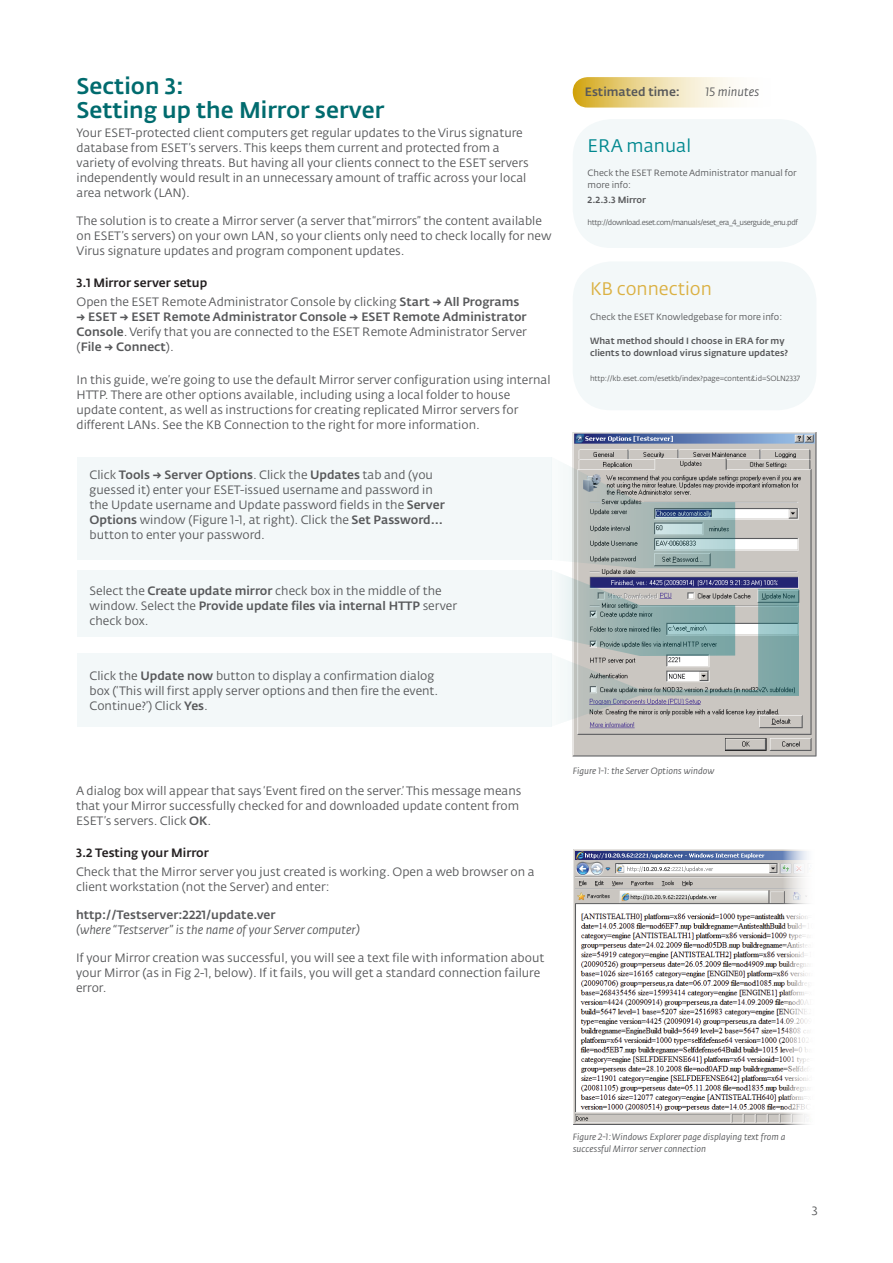
<style>
.page{position:relative;width:893px;height:1263px;background:#fff}
.page>*{position:absolute;margin:0;border:0;box-sizing:border-box;transform-origin:0 0}
.t1{font:500 22.5px/24px "Fedra Sans Alt Pro";color:#006b6e}
.t2{font:18px "Fedra Sans Alt Pro";color:#dbb143}
.t3{font:18px "Fedra Sans Alt Pro";color:#00888f}
.t4{font:12px/15px "Fedra Sans Alt Pro";color:#57585a}
.t5{font:500 12px/15px "Fedra Sans Alt Pro";color:#57585a;text-align:justify}
.t6{font:italic 12px "Fedra Sans Alt Pro";color:#57585a}
.t7{font:500 12px "Fedra Sans Alt Pro";color:#231f20}
.t8{font:italic 9px/12px "Fedra Sans Alt Pro";color:#57585a}
.t9{font:9px/12px "Fedra Sans Alt Pro";color:#57585a}
.t10{font:500 9px/12px "Fedra Sans Alt Pro";color:#57585a}
.t11{font:7.5px "Fedra Sans Alt Pro";letter-spacing:-.06em;color:#57585a}
.t12{font:7.5px "Fedra Sans Alt Pro";letter-spacing:-.02em;color:#57585a}
.s1{font-weight:500;color:#231f20}
.s2{font-weight:500}
.s3{font-weight:400}
</style>
<div class="page">
<div style="left:77px;top:457px;width:474px;height:103px;background:#f3f8f9"></div>
<div style="left:77px;top:570px;width:474px;height:67px;background:#f3f8f9"></div>
<div style="left:77px;top:653px;width:474px;height:74px;background:#f3f8f9"></div>
<div style="left:573px;top:119px;width:243px;height:129px;background:#f3f8f9;border-radius:38px"></div>
<img style="left:572px;top:432px;width:245px;height:324px">
<svg style="left:573px;top:77px;width:209px;height:31px"></svg>
<img style="left:573px;top:849px;width:237px;height:276px">
<svg style="left:551px;top:457px;width:248px;height:270px;background:#b0b9b9"></svg>
<div style="left:573px;top:261px;width:243px;height:149px;background:#f3f8f9;border-radius:38px"></div>
<h1 class="t1" style="left:77px;top:74px;width:309px">Section 3:<br>Setting up the Mirror server</h1>
<p class="t4" style="left:77px;top:126px;width:454px">Your ESET-protected client computers get regular updates to the Virus signature database from ESET’s servers. This keeps them current and protected from a variety of evolving threats. But having all your clients connect to the ESET servers independently would result in an unnecessary amount of traffic across your local area network (LAN).</p>
<p class="t4" style="left:77px;top:214px;width:476px">The solution is to create a Mirror server (a server that “mirrors” the content available on ESET’s servers) on your own LAN, so your clients only need to check locally for new<br>Virus signature updates and program component updates.</p>
<p class="t4" style="left:77px;top:273px;width:444px;line-height:19.2px"><span class="s1">3.1 Mirror server setup<br></span>Open the ESET Remote Administrator Console by clicking <span class="s2">Start → All Programs</span></p>
<p class="t5" style="left:77px;top:310px;width:452px">→ ESET → ESET Remote Administrator Console → ESET Remote Administrator Console<span class="s3">. Verify that you are connected to the ESET Remote Administrator Server (</span>File → Connect<span class="s3">).</span></p>
<p class="t4" style="left:77px;top:372px;width:476px">In this guide, we’re going to use the default Mirror server configuration using internal HTTP. There are other options available, including using a local folder to house update content, as well as instructions for creating replicated Mirror servers for different LANs. See the KB Connection to the right for more information.</p>
<p class="t4" style="left:90px;top:467px;width:357px">Click <span class="s2">Tools → Server Options</span>. Click the <span class="s2">Updates</span> tab and (you guessed it) enter your ESET-issued username and password in the Update username and Update password fields in the <span class="s2">Server Options</span> window (Figure 1-1, at right). Click the <span class="s2">Set Password... </span>button to enter your password.</p>
<p class="t4" style="left:90px;top:583px;width:369px">Select the <span class="s2">Create update mirror</span> check box in the middle of the window. Select the <span class="s2">Provide update files via internal HTTP</span> server check box.</p>
<p class="t4" style="left:90px;top:668px;width:350px">Click the <span class="s2">Update now</span> button to display a confirmation dialog box (‘This will first apply server options and then fire the event.<br>Continue?’) Click <span class="s2">Yes</span>.</p>
<p class="t4" style="left:76px;top:783px;width:447px">A dialog box will appear that says ‘Event fired on the server.’ This message means that your Mirror successfully checked for and downloaded update content from<br>ESET’s servers. Click <span class="s2">OK</span>.</p>
<p class="t7" style="left:76px;top:845px;width:134px">3.2 Testing your Mirror</p>
<p class="t4" style="left:76px;top:865px;width:460px">Check that the Mirror server you just created is working. Open a web browser on a client workstation (not the Server) and enter:</p>
<p class="t5" style="left:76px;top:907px;width:201px">http://Testserver:2221/update.ver</p>
<p class="t6" style="left:76px;top:922px;width:285px">(where “Testserver” is the name of your Server computer)</p>
<p class="t4" style="left:76px;top:950px;width:470px">If your Mirror creation was successful, you will see a text file with information about your Mirror (as in Fig 2-1, below). If it fails, you will get a standard connection failure error.</p>
<p class="t5" style="left:585px;top:84px;width:97px">Estimated time:</p>
<p class="t6" style="left:705px;top:84px;width:55px">15 minutes</p>
<h2 class="t3" style="left:588px;top:134px;width:105px">ERA manual</h2>
<p class="t9" style="left:588px;top:167px;width:211px">Check the ESET Remote Administrator manual for more info:</p>
<p class="t10" style="left:588px;top:194px;width:60px">2.2.3.3 Mirror</p>
<p class="t11" style="left:588px;top:218px;width:212px">http://download.eset.com/manuals/eset_era_4_userguide_enu.pdf</p>
<h2 class="t2" style="left:590px;top:278px;width:123px">KB connection</h2>
<p class="t9" style="left:590px;top:311px;width:194px">Check the ESET Knowledgebase for more info:</p>
<p class="t10" style="left:590px;top:335px;width:200px">What method should I choose in ERA for my clients to download virus signature updates?</p>
<p class="t12" style="left:590px;top:373px;width:211px">http://kb.eset.com/esetkb/index?page=content&amp;id=SOLN2337</p>
<p class="t8" style="left:573px;top:765px;width:143px">Figure 1-1: the Server Options window</p>
<p class="t8" style="left:573px;top:1131px;width:214px">Figure 2-1: Windows Explorer page displaying text from a successful Mirror server connection</p>
<p class="t4" style="left:812px;top:1203px;width:8px">3</p>
</div>
